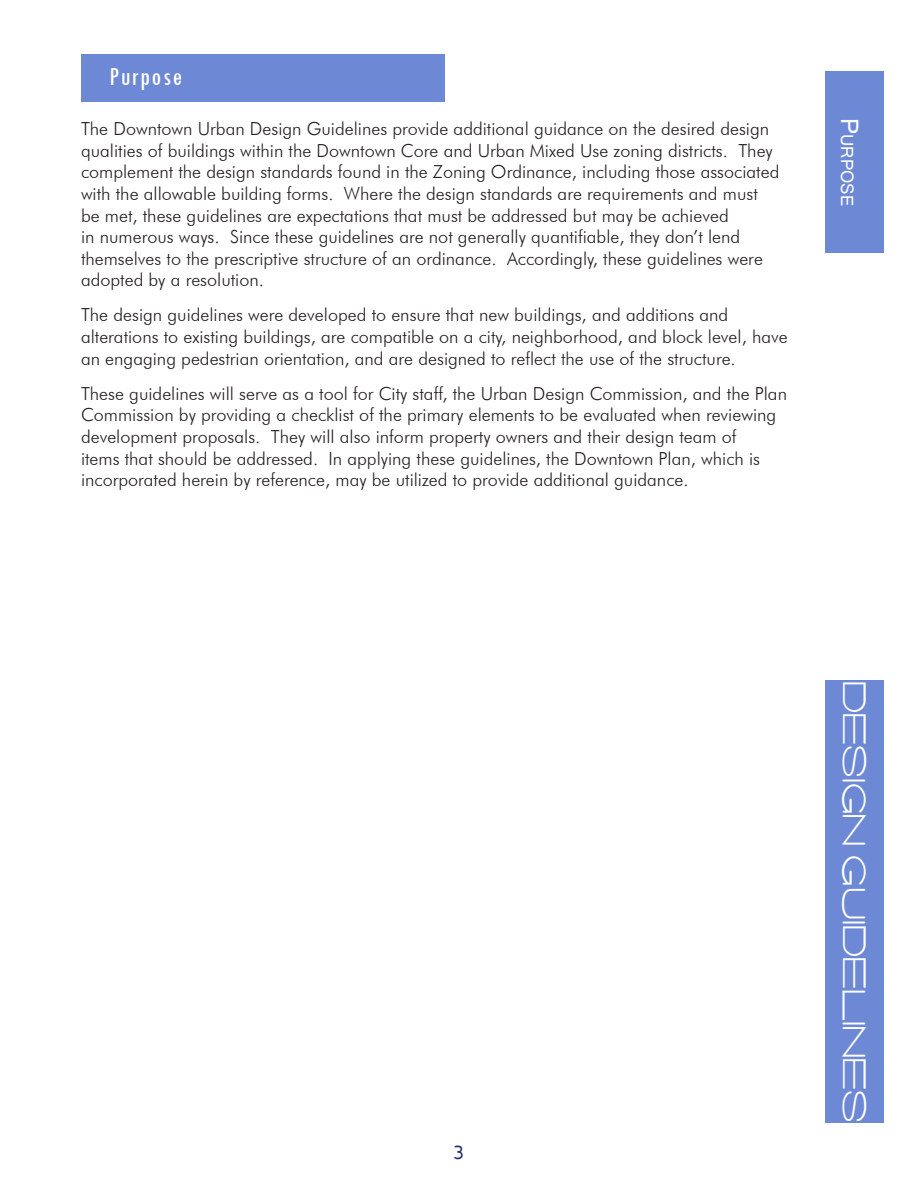
<style>
.page{position:relative;width:918px;height:1188px;background:#fff}
.page>*{position:absolute;margin:0;border:0;box-sizing:border-box;transform-origin:0 0}
.t1{font:34.5px "Salaryman";color:#fff}
.Header_small{font:condensed 27px "Tw Cen";letter-spacing:.05em;color:#fff}
.TOC_title{font:21px "Raavi";color:#252e6a}
.t2{font:18.9px "Raavi";color:#fff}
.Main_Body{font:300 18px/21.6px "Futura BT";color:#231f20}
.s1{font-size:27px}
</style>
<div class="page">
<div style="left:825px;top:71px;width:58px;height:182px;background:#6d89d5"></div>
<div style="left:825px;top:680px;width:58px;height:443px;background:#6d89d5"></div>
<div style="left:81px;top:54px;width:363px;height:48px;background:#6d89d5"></div>
<p class="Header_small" style="left:110px;top:60px;width:74px">Purpose</p>
<p class="Main_Body" style="left:81px;top:118px;width:700px">The Downtown Urban Design Guidelines provide additional guidance on the desired design qualities of buildings within the Downtown Core and Urban Mixed Use zoning districts. They complement the design standards found in the Zoning Ordinance, including those associated with the allowable building forms. Where the design standards are requirements and must be met, these guidelines are expectations that must be addressed but may be achieved<br>in numerous ways. Since these guidelines are not generally quantifiable, they don’t lend themselves to the prescriptive structure of an ordinance. Accordingly, these guidelines were adopted by a resolution.</p>
<p class="Main_Body" style="left:81px;top:304px;width:708px">The design guidelines were developed to ensure that new buildings, and additions and alterations to existing buildings, are compatible on a city, neighborhood, and block level, have an engaging pedestrian orientation, and are designed to reflect the use of the structure.</p>
<p class="Main_Body" style="left:81px;top:382px;width:708px">These guidelines will serve as a tool for City staff, the Urban Design Commission, and the Plan Commission by providing a checklist of the primary elements to be evaluated when reviewing development proposals. They will also inform property owners and their design team of<br>items that should be addressed. In applying these guidelines, the Downtown Plan, which is incorporated herein by reference, may be utilized to provide additional guidance.</p>
<p class="t2" style="left:825px;top:113px;width:49px">POSE</p>
<p class="t2" style="left:859px;top:118px;width:90px;rotate:90deg"><span class="s1">P</span>URPOSE</p>
<p class="TOC_title" style="left:453px;top:1140px;width:14px">3</p>
<p class="t1" style="left:868px;top:681px;width:443px;rotate:90deg">Design Guidelines</p>
</div>
